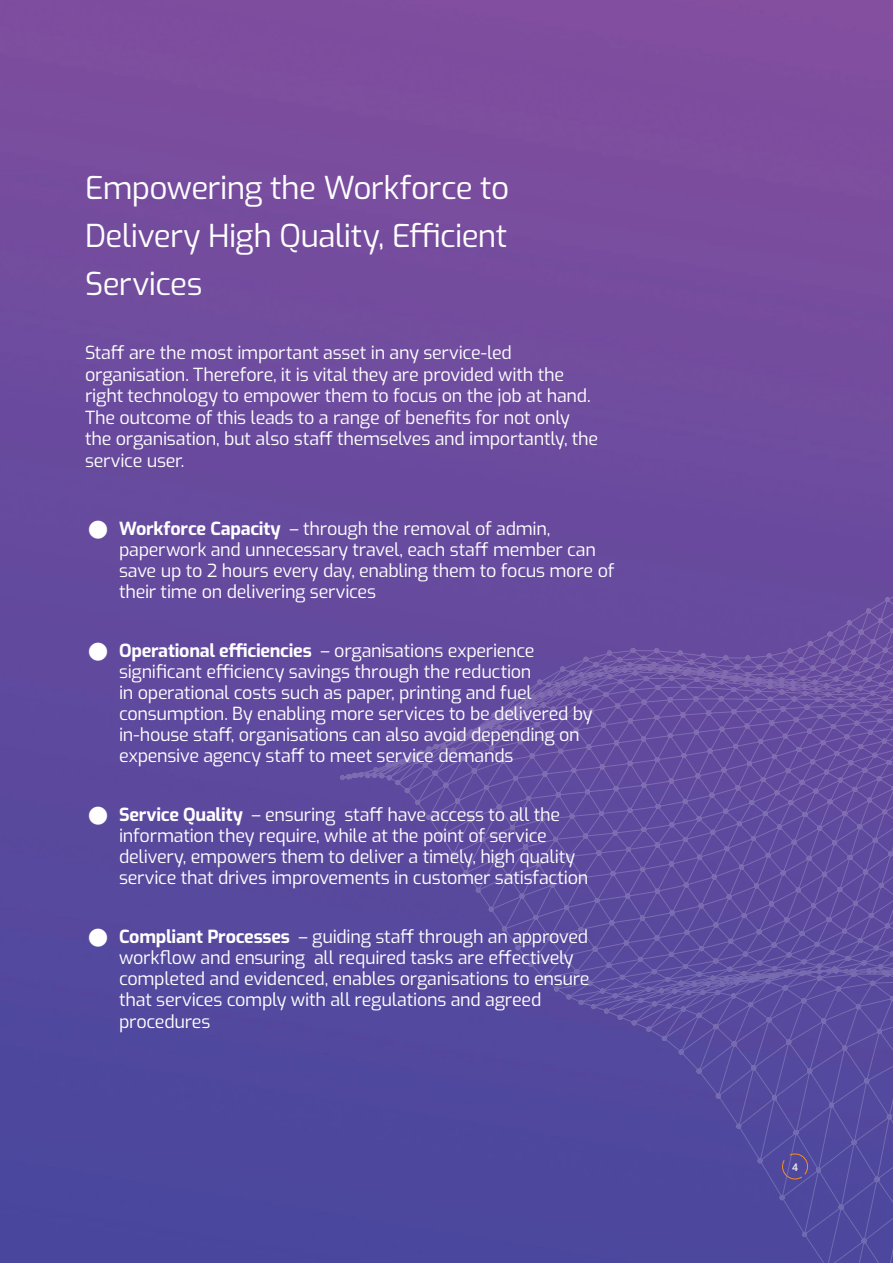
<style>
.page{position:relative;width:893px;height:1263px;background:#fff}
.page>*{position:absolute;margin:0;border:0;box-sizing:border-box;transform-origin:0 0}
.SubHead{font:31.5px/48px "Exo";letter-spacing:-.02em;color:#fff;text-align:justify}
.SubHead-2{font:18px/21px "Exo";letter-spacing:-.015em;color:#fff}
.Small_Body{font:500 10.5px "Roboto";color:#ebeaed}
.s1{font-weight:700}
</style>
<div class="page">
<img style="left:0;top:0;width:893px;height:1263px">
<div style="left:426px;top:1122px;width:467px;height:141px;background:#4d489d"></div>
<div style="left:414px;top:1104px;width:479px;height:18px;background:#4f489e"></div>
<div style="left:358px;top:1049px;width:535px;height:39px;background:#52489e"></div>
<div style="left:371px;top:1049px;width:522px;height:26px;background:#53499e"></div>
<svg style="left:345px;top:979px;width:548px;height:67px;background:#574b9f"></svg>
<svg style="left:395px;top:522px;width:498px;height:468px;background:#644c9e"></svg>
<div style="left:386px;top:541px;width:507px;height:8px;background:#684a9d"></div>
<div style="left:339px;top:549px;width:554px;height:16px;background:#684a9d"></div>
<svg style="left:339px;top:565px;width:554px;height:414px;background:#634da0"></svg>
<svg style="left:450px;top:735px;width:8px;height:7px"></svg>
<svg style="left:411px;top:752px;width:9px;height:6px"></svg>
<svg style="left:768px;top:973px;width:9px;height:6px"></svg>
<svg style="left:468px;top:729px;width:7px;height:6px"></svg>
<svg style="left:782px;top:1153px;width:26px;height:27px"></svg>
<p class="SubHead" style="left:85px;top:162px;width:426px">Empowering the Workforce to Delivery High Quality, Efficient Services</p>
<p class="SubHead-2" style="left:85px;top:341px;width:515px;line-height:21.6px">Staff are the most important asset in any service-led organisation. Therefore, it is vital they are provided with the right technology to empower them to focus on the job at hand.<br>The outcome of this leads to a range of benefits for not only the organisation, but also staff themselves and importantly, the service user.</p>
<p class="SubHead-2" style="left:119px;top:517px;width:497px;text-indent:-30px">■ <span class="s1">Workforce Capacity</span> – through the removal of admin, paperwork and unnecessary travel, each staff member can save up to 2 hours every day, enabling them to focus more of their time on delivering services</p>
<p class="SubHead-2" style="left:119px;top:639px;width:475px;text-indent:-30px">■ <span class="s1">Operational efficiencies</span> – organisations experience significant efficiency savings through the reduction<br>in operational costs such as paper, printing and fuel consumption. By enabling more services to be delivered by in-house staff, organisations can also avoid depending on expensive agency staff to meet service demands</p>
<p class="SubHead-2" style="left:119px;top:803px;width:471px;text-indent:-30px">■ <span class="s1">Service Quality</span> – ensuring staff have access to all the information they require, while at the point of service delivery, empowers them to deliver a timely, high quality service that drives improvements in customer satisfaction</p>
<p class="SubHead-2" style="left:119px;top:925px;width:472px;text-indent:-30px">■ <span class="s1">Compliant Processes</span> – guiding staff through an approved workflow and ensuring all required tasks are effectively completed and evidenced, enables organisations to ensure that services comply with all regulations and agreed procedures</p>
<p class="Small_Body" style="left:792px;top:1159px;width:7px">4</p>
</div>
